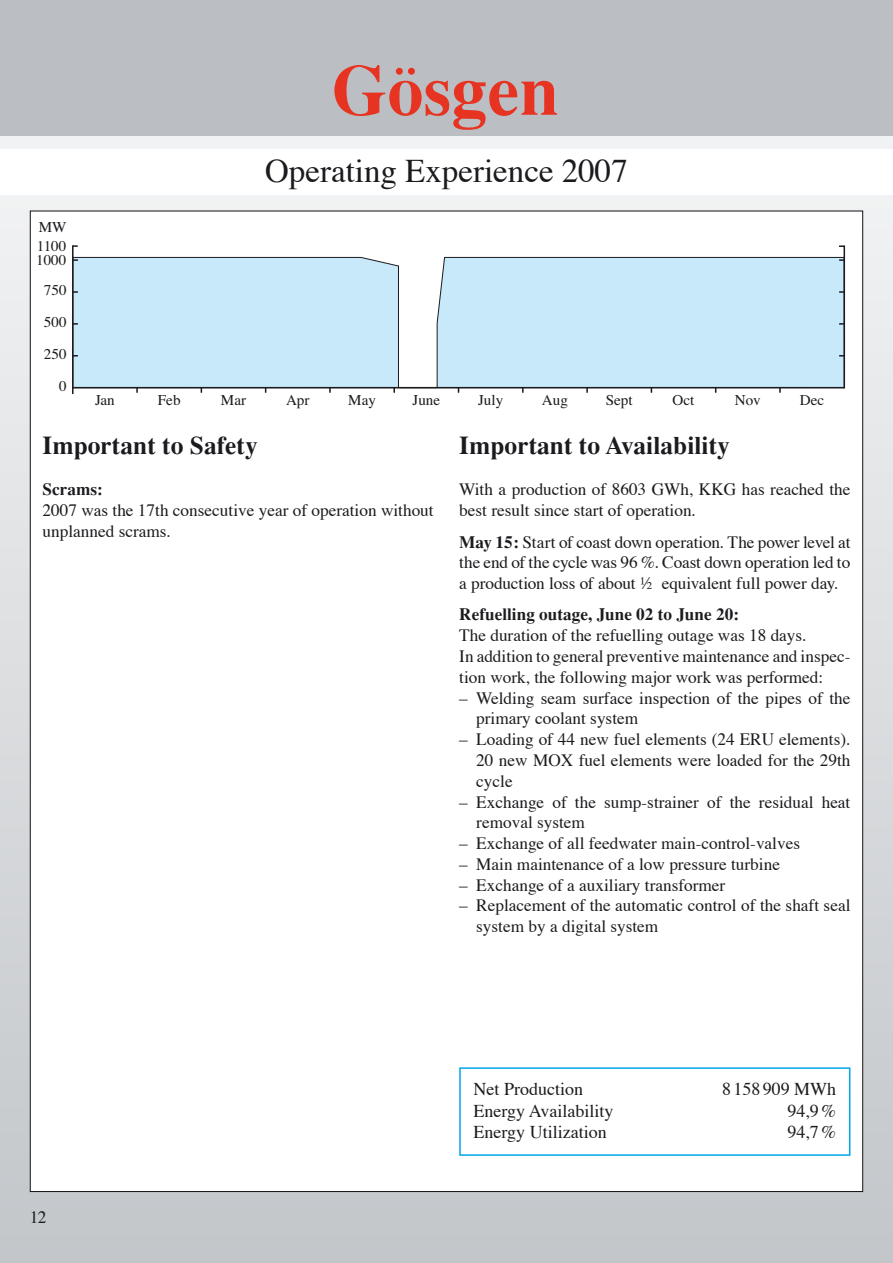
<style>
.page{position:relative;width:893px;height:1263px;background:#fff}
.page>*{position:absolute;margin:0;border:0;box-sizing:border-box;transform-origin:0 0}
.t1{font:700 72px "Times";color:#e73422}
.t2{font:33px "Times";color:#1b1b1f}
.t3{font:700 25.5px "Times";color:#1b1b1f}
.t4{font:18px "Times";color:#1b1b1f}
.t5{font:17.25px/20.9px "Times";color:#1b1b1f}
.t6{font:700 17.25px "Times";color:#1b1b1f}
.t7{font:15px/19.5px "Times";color:#1b1b1f}
.s1{font-weight:700}
</style>
<div class="page">
<div style="left:0;top:196px;width:893px;height:1067px;background:linear-gradient(to bottom,#f0f1f2,#c3c6ca)"></div>
<div style="left:0;top:0;width:893px;height:136px;background:#bbbfc3"></div>
<div style="left:0;top:136px;width:893px;height:13px;background:#f1f2f3"></div>
<svg style="left:892px;top:196px;width:1px;height:1067px"></svg>
<div style="left:30px;top:211px;width:833px;height:980px;background:#fff"></div>
<svg style="left:74px;top:257px;width:769px;height:130px;background:#c8e7f7"></svg>
<hr style="left:72px;top:246px;width:2px;height:147px;background:#1b1b1f">
<hr style="left:843px;top:246px;width:2px;height:142px;background:#1b1b1f">
<hr style="left:73px;top:387px;width:771px;height:1px;background:#1b1b1f">
<div style="left:459px;top:1067px;width:391px;height:89px;border:2px solid #00a6eb"></div>
<h1 class="t1" style="left:331px;top:45px;width:230px">Gösgen</h1>
<p class="t7" style="left:37px;top:216px;width:31px">MW<br>1100</p>
<p class="t7" style="left:36px;top:249px;width:32px">1000</p>
<p class="t7" style="left:44px;top:279px;width:24px">750</p>
<p class="t7" style="left:44px;top:311px;width:24px">500</p>
<p class="t7" style="left:44px;top:343px;width:24px">250</p>
<p class="t7" style="left:59px;top:374px;width:9px">0</p>
<h2 class="t2" style="left:265px;top:140px;width:364px">Operating Experience 2007</h2>
<p class="t7" style="left:95px;top:389px;width:21px">Jan</p>
<p class="t7" style="left:158px;top:389px;width:24px">Feb</p>
<p class="t7" style="left:221px;top:389px;width:27px">Mar</p>
<p class="t7" style="left:286px;top:389px;width:25px">Apr</p>
<p class="t7" style="left:348px;top:389px;width:29px">May</p>
<p class="t7" style="left:412px;top:389px;width:29px">June</p>
<p class="t7" style="left:478px;top:389px;width:27px">July</p>
<p class="t7" style="left:542px;top:389px;width:28px">Aug</p>
<p class="t7" style="left:606px;top:389px;width:28px">Sept</p>
<p class="t7" style="left:673px;top:389px;width:23px">Oct</p>
<p class="t7" style="left:735px;top:389px;width:28px">Nov</p>
<p class="t7" style="left:800px;top:389px;width:26px">Dec</p>
<h3 class="t3" style="left:43px;top:429px;width:217px">Important to Safety</h3>
<p class="t6" style="left:43px;top:479px;width:62px">Scrams:</p>
<p class="t5" style="left:43px;top:499px;width:393px">2007 was the 17th consecutive year of operation without unplanned scrams.</p>
<h3 class="t3" style="left:459px;top:429px;width:272px">Important to Availability</h3>
<p class="t5" style="left:459px;top:478px;width:393px">With a production of 8603 GWh, KKG has reached the best result since start of operation.</p>
<p class="t5" style="left:459px;top:530px;width:393px;text-align:justify"><span class="s1">May 15:</span> Start of coast down operation. The power level at the end of the cycle was 96 %. Coast down operation led to a production loss of about ½ equivalent full power day.</p>
<p class="t6" style="left:459px;top:604px;width:281px">Refuelling outage, June 02 to June 20:</p>
<p class="t5" style="left:459px;top:623px;width:393px">The duration of the refuelling outage was 18 days.<br>In addition to general preventive maintenance and inspec&shy;tion work, the following major work was performed:</p>
<p class="t5" style="left:476px;top:686px;width:376px;text-indent:-17px">– Welding seam surface inspection of the pipes of the primary coolant system</p>
<p class="t5" style="left:476px;top:727px;width:376px;text-align:justify;text-indent:-17px">– Loading of 44 new fuel elements (24 ERU elements).<br>20 new MOX fuel elements were loaded for the 29th cycle</p>
<p class="t5" style="left:476px;top:790px;width:376px;text-indent:-17px">– Exchange of the sump-strainer of the residual heat removal system</p>
<p class="t5" style="left:459px;top:831px;width:342px">– Exchange of all feedwater main-control-valves</p>
<p class="t5" style="left:459px;top:852px;width:322px">– Main maintenance of a low pressure turbine</p>
<p class="t5" style="left:459px;top:873px;width:268px">– Exchange of a auxiliary transformer</p>
<p class="t5" style="left:476px;top:894px;width:376px;text-indent:-17px">– Replacement of the automatic control of the shaft seal system by a digital system</p>
<p class="t5" style="left:30px;top:1205px;width:17px">12</p>
<p class="t4" style="left:473px;top:1072px;width:111px">Net Production</p>
<p class="t4" style="left:722px;top:1072px;width:115px">8158909 MWh</p>
<p class="t4" style="left:473px;top:1094px;width:141px">Energy Availability</p>
<p class="t4" style="left:787px;top:1094px;width:50px">94,9%</p>
<p class="t4" style="left:473px;top:1115px;width:135px">Energy Utilization</p>
<p class="t4" style="left:787px;top:1115px;width:50px">94,7%</p>
</div>
